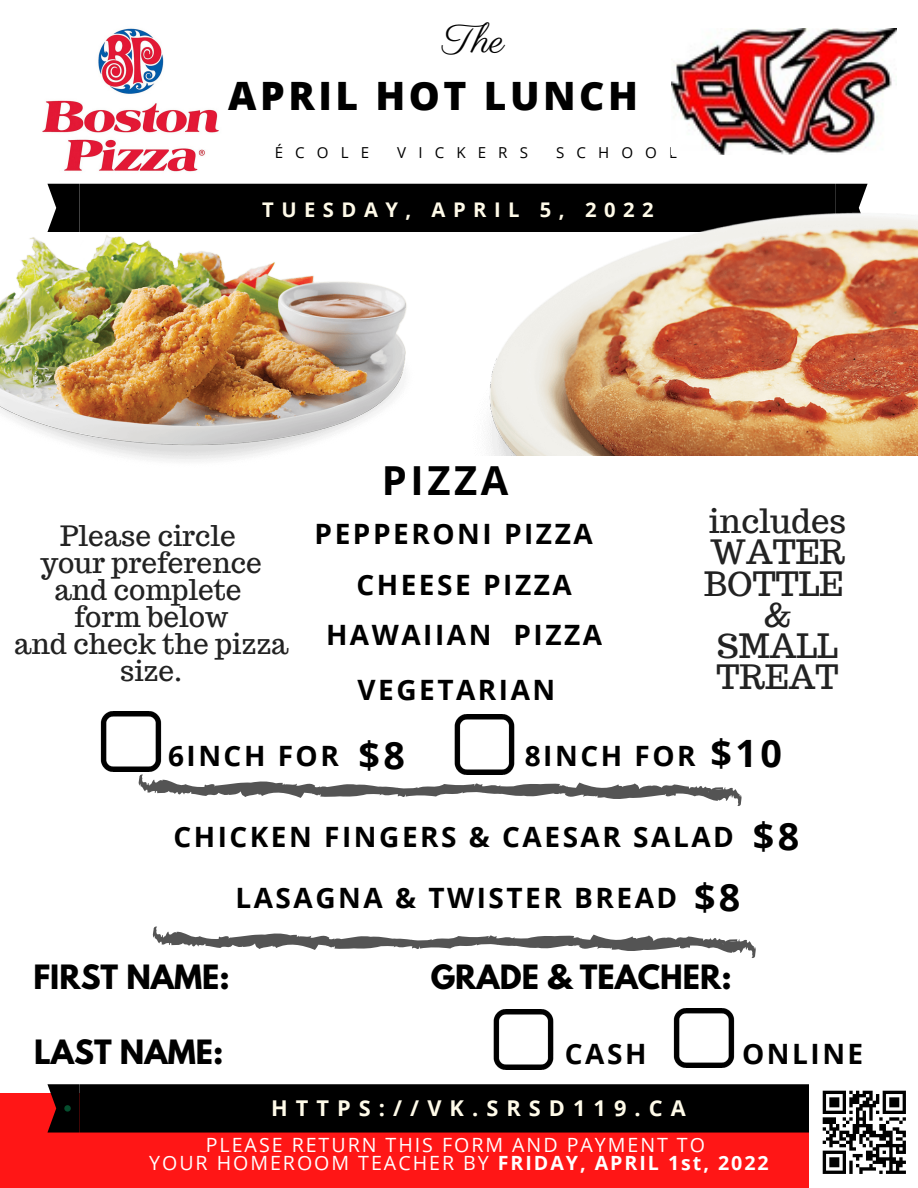
<style>
.page{position:relative;width:918px;height:1188px;background:#fff}
.page>*{position:absolute;margin:0;border:0;box-sizing:border-box;transform-origin:0 0}
.t1{font:40.35px "Parisienne";color:#000}
.t2{font:700 40.05px "Open Sans";letter-spacing:.09em;color:#000}
.t3{font:800 39.15px "Open Sans";letter-spacing:.09em;color:#000}
.t4{font:700 37.65px "Open Sans";color:#000}
.t5{font:32.85px/31.2px "Trocchi";color:#222}
.t6{font:700 29.7px "League Spartan";color:#000}
.t7{font:700 28.05px "Open Sans";letter-spacing:.09em;color:#000}
.t8{font:28.05px/27px "Trocchi";color:#222;text-align:center}
.t9{font:700 21.75px "Open Sans";letter-spacing:.37em;color:#fffbe9}
.t10{font:700 20.25px "Open Sans";letter-spacing:.37em;color:#fffbe9}
.t11{font:19.65px "Open Sans";letter-spacing:.1em;color:#fff}
.t12{font:15.15px "Open Sans";letter-spacing:.8em;color:#000}
.s1{font-weight:700}
</style>
<div class="page">
<img style="left:98px;top:28px;width:66px;height:58px">
<div style="left:0;top:1094px;width:918px;height:94px;background:#ff1616"></div>
<div style="left:47px;top:1084px;width:762px;height:49px;background:#000"></div>
<img style="left:671px;top:29px;width:225px;height:80px">
<img style="left:809px;top:1090px;width:109px;height:98px">
<img style="left:0;top:86px;width:459px;height:375px">
<img style="left:459px;top:109px;width:459px;height:347px">
<svg style="left:152px;top:926px;width:604px;height:32px"></svg>
<svg style="left:138px;top:774px;width:604px;height:32px"></svg>
<img style="left:100px;top:712px;width:62px;height:59px">
<img style="left:440px;top:715px;width:90px;height:60px">
<img style="left:493px;top:1010px;width:61px;height:59px">
<img style="left:673px;top:1008px;width:62px;height:60px">
<p class="t1" style="left:443px;top:15px;width:64px">The</p>
<p class="t3" style="left:228px;top:68px;width:411px">APRIL HOT LUNCH</p>
<p class="t12" style="left:275px;top:142px;width:96px">ÉCOLE</p>
<p class="t12" style="left:397px;top:142px;width:132px">VICKERS</p>
<p class="t12" style="left:556px;top:142px;width:122px">SCHOOL</p>
<p class="t10" style="left:262px;top:195px;width:393px">TUESDAY, APRIL 5, 2022</p>
<p class="t8" style="left:60px;top:523px;width:177px">Please circle</p>
<p class="t8" style="left:41px;top:550px;width:223px">your preference</p>
<p class="t8" style="left:54px;top:577px;width:189px">and complete</p>
<p class="t8" style="left:74px;top:604px;width:155px">form below</p>
<p class="t8" style="left:14px;top:631px;width:276px">and check the pizza size.</p>
<p class="t2" style="left:382px;top:452px;width:128px">PIZZA</p>
<p class="t7" style="left:315px;top:514px;width:280px">PEPPERONI PIZZA</p>
<p class="t7" style="left:356px;top:565px;width:217px">CHEESE PIZZA</p>
<p class="t7" style="left:326px;top:615px;width:278px">HAWAIIAN PIZZA</p>
<p class="t7" style="left:357px;top:670px;width:199px">VEGETARIAN</p>
<p class="t5" style="left:709px;top:505px;width:139px">includes</p>
<p class="t5" style="left:704px;top:537px;width:142px">WATER<br>BOTTLE</p>
<p class="t5" style="left:763px;top:599px;width:31px">&amp;</p>
<p class="t5" style="left:717px;top:630px;width:123px">SMALL<br>TREAT</p>
<p class="t7" style="left:168px;top:736px;width:172px">6INCH FOR</p>
<p class="t4" style="left:358px;top:728px;width:48px">$8</p>
<p class="t4" style="left:711px;top:726px;width:73px">$10</p>
<p class="t7" style="left:525px;top:736px;width:172px">8INCH FOR</p>
<p class="t7" style="left:173px;top:817px;width:562px">CHICKEN FINGERS &amp; CAESAR SALAD</p>
<p class="t7" style="left:235px;top:878px;width:443px">LASAGNA &amp; TWISTER BREAD</p>
<p class="t4" style="left:694px;top:870px;width:48px">$8</p>
<p class="t4" style="left:753px;top:810px;width:48px">$8</p>
<p class="t6" style="left:33px;top:963px;width:198px">FIRST NAME:</p>
<p class="t6" style="left:431px;top:963px;width:303px">GRADE &amp; TEACHER:</p>
<p class="t6" style="left:34px;top:1037px;width:191px">LAST NAME:</p>
<p class="t7" style="left:565px;top:1034px;width:83px">CASH</p>
<p class="t7" style="left:742px;top:1034px;width:123px">ONLINE</p>
<p class="t9" style="left:271px;top:1093px;width:416px">HTTPS://VK.SRSD119.CA</p>
<p class="t11" style="left:206px;top:1131px;width:501px">PLEASE RETURN THIS FORM AND PAYMENT TO</p>
<p class="t11" style="left:149px;top:1149px;width:621px">YOUR HOMEROOM TEACHER BY <span class="s1">FRIDAY, APRIL 1st, 2022</span></p>
</div>
